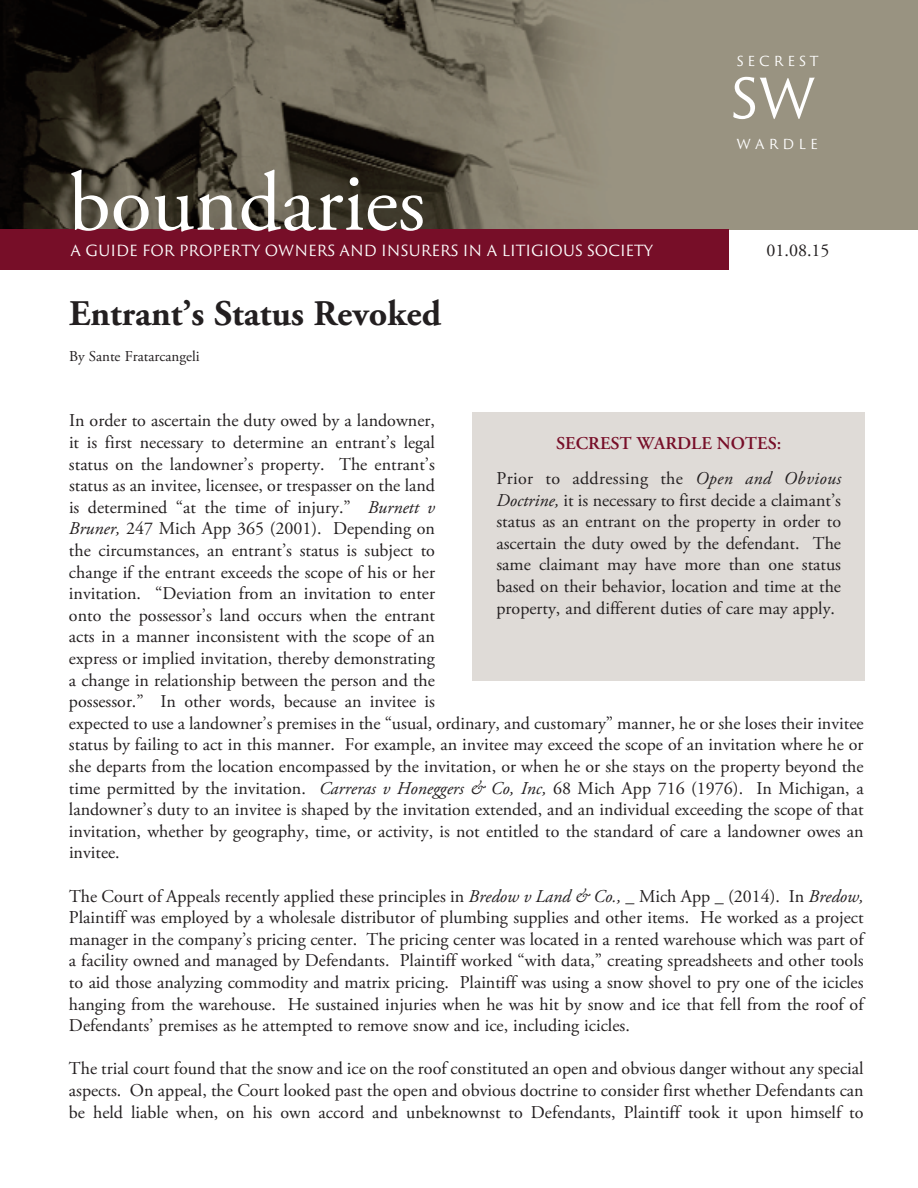
<style>
.page{position:relative;width:918px;height:1188px;background:#fff}
.page>*{position:absolute;margin:0;border:0;box-sizing:border-box;transform-origin:0 0}
.t1{font:84px "Adobe Garamond Pro";color:#fff}
.t2{font:54px "Trajan Sans Pro";color:#fff}
.t3{font:700 36px "Adobe Garamond Pro";color:#231f20}
.t4{font:18px/21.6px "Adobe Garamond Pro";color:#231f20;text-align:justify}
.t5{font:18px/35.1px "Adobe Garamond Pro";letter-spacing:.02em;color:#231f20;text-align:center}
.t6{font:15px "Trajan Sans Pro";color:#fff}
.t7{font:15px "Adobe Garamond Pro";color:#231f20}
.t8{font:13.5px "Trajan Sans Pro";letter-spacing:.295em;color:#fff}
.s1{font-style:italic}
.s2{font-weight:600;color:#770e28}
</style>
<div class="page">
<img style="left:0;top:0;width:918px;height:230px">
<div style="left:0;top:230px;width:729px;height:40px;background:#770e28"></div>
<div style="left:472px;top:412px;width:393px;height:269px;background:#dfdbd7"></div>
<h1 class="t1" style="left:69px;top:170px;width:358px">boundaries</h1>
<p class="t6" style="left:70px;top:244px;width:584px">A GUIDE FOR PROPERTY OWNERS AND INSURERS IN A LITIGIOUS SOCIETY</p>
<h3 class="t3" style="left:69px;top:299px;width:374px">Entrant’s Status Revoked</h3>
<p class="t7" style="left:69px;top:350px;width:132px">By Sante Fratarcangeli</p>
<p class="t8" style="left:737px;top:56px;width:83px">SECREST</p>
<h2 class="t2" style="left:730px;top:78px;width:87px">SW</h2>
<p class="t8" style="left:736px;top:139px;width:83px">WARDLE</p>
<p class="t4" style="left:766px;top:241px;width:64px">01.08.15</p>
<p class="t4" style="left:69px;top:412px;width:796px;text-align:left">In order to ascertain the duty owed by a landowner,<br>it is first necessary to determine an entrant’s legal<br>status on the landowner’s property. The entrant’s<br>status as an invitee, licensee, or trespasser on the land<br>is determined “at the time of injury.” <span class="s1">Burnett v<br>Bruner,</span> 247 Mich App 365 (2001). Depending on<br>the circumstances, an entrant’s status is subject to<br>change if the entrant exceeds the scope of his or her<br>invitation. “Deviation from an invitation to enter<br>onto the possessor’s land occurs when the entrant<br>acts in a manner inconsistent with the scope of an<br>express or implied invitation, thereby demonstrating<br>a change in relationship between the person and the<br>possessor.” In other words, because an invitee is<br>expected to use a landowner’s premises in the “usual, ordinary, and customary” manner, he or she loses their invitee status by failing to act in this manner. For example, an invitee may exceed the scope of an invitation where he or she departs from the location encompassed by the invitation, or when he or she stays on the property beyond the time permitted by the invitation. <span class="s1">Carreras v Honeggers &amp; Co, Inc,</span> 68 Mich App 716 (1976). In Michigan, a landowner’s duty to an invitee is shaped by the invitation extended, and an individual exceeding the scope of that invitation, whether by geography, time, or activity, is not entitled to the standard of care a landowner owes an invitee.</p>
<p class="t4" style="left:69px;top:887px;width:796px">The Court of Appeals recently applied these principles in <span class="s1">Bredow v Land &amp; Co.,</span> _ Mich App _ (2014). In <span class="s1">Bredow, </span>Plaintiff was employed by a wholesale distributor of plumbing supplies and other items. He worked as a project manager in the company’s pricing center. The pricing center was located in a rented warehouse which was part of a facility owned and managed by Defendants. Plaintiff worked “with data,” creating spreadsheets and other tools to aid those analyzing commodity and matrix pricing. Plaintiff was using a snow shovel to pry one of the icicles hanging from the warehouse. He sustained injuries when he was hit by snow and ice that fell from the roof of Defendants’ premises as he attempted to remove snow and ice, including icicles.</p>
<p class="t4" style="left:69px;top:1060px;width:796px">The trial court found that the snow and ice on the roof constituted an open and obvious danger without any special aspects. On appeal, the Court looked past the open and obvious doctrine to consider first whether Defendants can be held liable when, on his own accord and unbeknownst to Defendants, Plaintiff took it upon himself to</p>
<p class="t5" style="left:496px;top:427px;width:346px"><span class="s2">SECREST WARDLE NOTES:<br></span>Prior to addressing the <span class="s1">Open and Obvious</span></p>
<p class="t4" style="left:496px;top:491px;width:346px"><span class="s1">Doctrine,</span> it is necessary to first decide a claimant’s status as an entrant on the property in order to ascertain the duty owed by the defendant. The same claimant may have more than one status based on their behavior, location and time at the property, and different duties of care may apply.</p>
</div>
